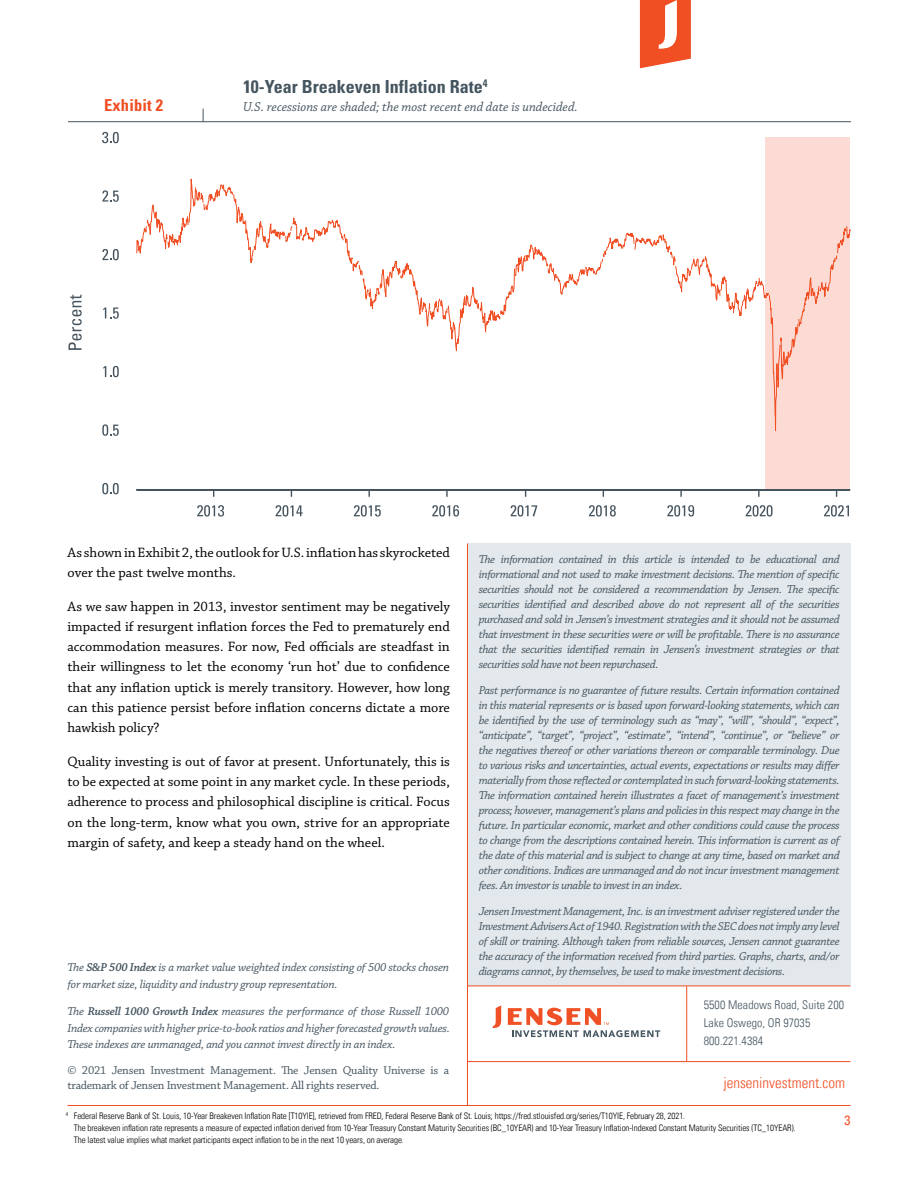
<style>
.page{position:relative;width:918px;height:1188px;background:#fff}
.page>*{position:absolute;margin:0;border:0;box-sizing:border-box;transform-origin:0 0}
.t1{font:700 condensed 18px "Univers LT Std";color:#455560}
.t2{font:700 condensed 16.5px "Univers LT Std";letter-spacing:.01em;color:#f04e23}
.t3{font:300 condensed 15px "Univers LT";color:#f04e23}
.t4{font:14.25px/20.2px "Chaparral Pro";color:#000;text-align:justify}
.t5{font:italic 13.5px "Chaparral Pro";color:#455560}
.t6{font:condensed 13.5px "Univers LT";color:#f04e23}
.t7{font:12px/15px "Chaparral Pro It Capt";letter-spacing:-.03em;color:#455560;text-align:justify}
.t8{font:12px/15px "Chaparral Pro";letter-spacing:-.02em;color:#455560}
.t9{font:300 condensed 12px/18px "Univers LT";letter-spacing:.005em;color:#455560}
.t10{font:300 condensed 9px/12px "Univers LT";letter-spacing:-.01em;color:#000}
.s1{font-family:"Chaparral Pro";font-weight:600;font-style:italic}
</style>
<div class="page">
<hr style="left:68px;top:1105px;width:782px;height:1px;background:#f04e23">
<svg style="left:640px;top:0;width:51px;height:68px"></svg>
<div style="left:468px;top:543px;width:382px;height:442px;background:#e3e8ec"></div>
<hr style="left:467px;top:1061px;width:383px;height:1px;background:#f04e23">
<hr style="left:467px;top:986px;width:383px;height:1px;background:#f04e23">
<hr style="left:686px;top:986px;width:1px;height:75px;background:#f04e23">
<hr style="left:467px;top:543px;width:1px;height:563px;background:#f04e23">
<svg style="left:493px;top:1006px;width:8px;height:22px"></svg>
<svg style="left:508px;top:1008px;width:152px;height:29px"></svg>
<svg style="left:68px;top:295px;width:14px;height:55px"></svg>
<svg style="left:102px;top:132px;width:17px;height:11px"></svg>
<svg style="left:102px;top:190px;width:17px;height:12px"></svg>
<svg style="left:102px;top:249px;width:17px;height:11px"></svg>
<svg style="left:103px;top:308px;width:16px;height:11px"></svg>
<svg style="left:103px;top:366px;width:16px;height:11px"></svg>
<svg style="left:102px;top:424px;width:17px;height:12px"></svg>
<svg style="left:102px;top:483px;width:17px;height:11px"></svg>
<svg style="left:197px;top:505px;width:27px;height:12px"></svg>
<svg style="left:276px;top:505px;width:27px;height:12px"></svg>
<svg style="left:354px;top:505px;width:27px;height:12px"></svg>
<svg style="left:432px;top:505px;width:27px;height:12px"></svg>
<svg style="left:511px;top:505px;width:26px;height:12px"></svg>
<svg style="left:589px;top:505px;width:27px;height:12px"></svg>
<svg style="left:667px;top:505px;width:27px;height:12px"></svg>
<svg style="left:746px;top:505px;width:27px;height:12px"></svg>
<svg style="left:824px;top:505px;width:25px;height:12px"></svg>
<div style="left:765px;top:137px;width:85px;height:352px;background:#fcdbd4"></div>
<svg style="left:136px;top:178px;width:715px;height:319px"></svg>
<hr style="left:68px;top:121px;width:783px;height:1px;background:#455560">
<svg style="left:203px;top:109px;width:1px;height:13px"></svg>
<h2 class="t2" style="left:104px;top:95px;width:61px">Exhibit 2</h2>
<h1 class="t1" style="left:243px;top:75px;width:246px">10-Year Breakeven Inflation Rate<sup>4</sup></h1>
<p class="t5" style="left:243px;top:99px;width:336px">U.S. recessions are shaded; the most recent end date is undecided.</p>
<p class="t4" style="left:68px;top:543px;width:384px">As shown in Exhibit 2, the outlook for U.S. inflation has skyrocketed over the past twelve months.</p>
<p class="t4" style="left:68px;top:597px;width:384px">As we saw happen in 2013, investor sentiment may be negatively impacted if resurgent inflation forces the Fed to prematurely end accommodation measures. For now, Fed officials are steadfast in their willingness to let the economy ‘run hot’ due to confidence that any inflation uptick is merely transitory. However, how long can this patience persist before inflation concerns dictate a more hawkish policy?</p>
<p class="t4" style="left:68px;top:752px;width:384px">Quality investing is out of favor at present. Unfortunately, this is to be expected at some point in any market cycle. In these periods, adherence to process and philosophical discipline is critical. Focus on the long-term, know what you own, strive for an appropriate margin of safety, and keep a steady hand on the wheel.</p>
<p class="t7" style="left:68px;top:960px;width:383px;line-height:16.5px">The <span class="s1">S&amp;P 500 Index</span> is a market value weighted index consisting of 500 stocks chosen for market size, liquidity and industry group representation.</p>
<p class="t7" style="left:68px;top:1004px;width:384px;line-height:16.5px">The <span class="s1">Russell 1000 Growth Index</span> measures the performance of those Russell 1000<br>Index companies with higher price-to-book ratios and higher forecasted growth values.<br>These indexes are unmanaged, and you cannot invest directly in an index.</p>
<p class="t8" style="left:68px;top:1063px;width:383px">© 2021 Jensen Investment Management. The Jensen Quality Universe is a trademark of Jensen Investment Management. All rights reserved.</p>
<p class="t7" style="left:479px;top:552px;width:363px">The information contained in this article is intended to be educational and informational and not used to make investment decisions. The mention of specific securities should not be considered a recommendation by Jensen. The specific securities identified and described above do not represent all of the securities purchased and sold in Jensen’s investment strategies and it should not be assumed that investment in these securities were or will be profitable. There is no assurance that the securities identified remain in Jensen’s investment strategies or that securities sold have not been repurchased.</p>
<p class="t7" style="left:479px;top:683px;width:363px">Past performance is no guarantee of future results. Certain information contained in this material represents or is based upon forward-looking statements, which can be identified by the use of terminology such as “may”, “will”, “should”, “expect”, “anticipate”, “target”, “project”, “estimate”, “intend”, “continue”, or “believe” or the negatives thereof or other variations thereon or comparable terminology. Due to various risks and uncertainties, actual events, expectations or results may differ materially from those reflected or contemplated in such forward-looking statements.<br>The information contained herein illustrates a facet of management’s investment process; however, management’s plans and policies in this respect may change in the future. In particular economic, market and other conditions could cause the process to change from the descriptions contained herein. This information is current as of the date of this material and is subject to change at any time, based on market and other conditions. Indices are unmanaged and do not incur investment management fees. An investor is unable to invest in an index.</p>
<p class="t7" style="left:479px;top:904px;width:363px">Jensen Investment Management, Inc. is an investment adviser registered under the Investment Advisers Act of 1940. Registration with the SEC does not imply any level of skill or training. Although taken from reliable sources, Jensen cannot guarantee the accuracy of the information received from third parties. Graphs, charts, and/or diagrams cannot, by themselves, be used to make investment decisions.</p>
<p class="t9" style="left:704px;top:996px;width:142px">5500 Meadows Road, Suite 200<br>Lake Oswego, OR 97035<br>800.221.4384</p>
<p class="t3" style="left:723px;top:1073px;width:123px">jenseninvestment.com</p>
<p class="t10" style="left:74px;top:1110px;width:723px;text-indent:-8px"><sup>4</sup> Federal Reserve Bank of St. Louis, 10-Year Breakeven Inflation Rate [T10YIE], retrieved from FRED, Federal Reserve Bank of St. Louis; https://fred.stlouisfed.org/series/T10YIE, February 28, 2021.<br>The breakeven inflation rate represents a measure of expected inflation derived from 10-Year Treasury Constant Maturity Securities (BC_10YEAR) and 10-Year Treasury Inflation-Indexed Constant Maturity Securities (TC_10YEAR).<br>The latest value implies what market participants expect inflation to be in the next 10 years, on average.</p>
<p class="t6" style="left:845px;top:1112px;width:7px">3</p>
</div>
